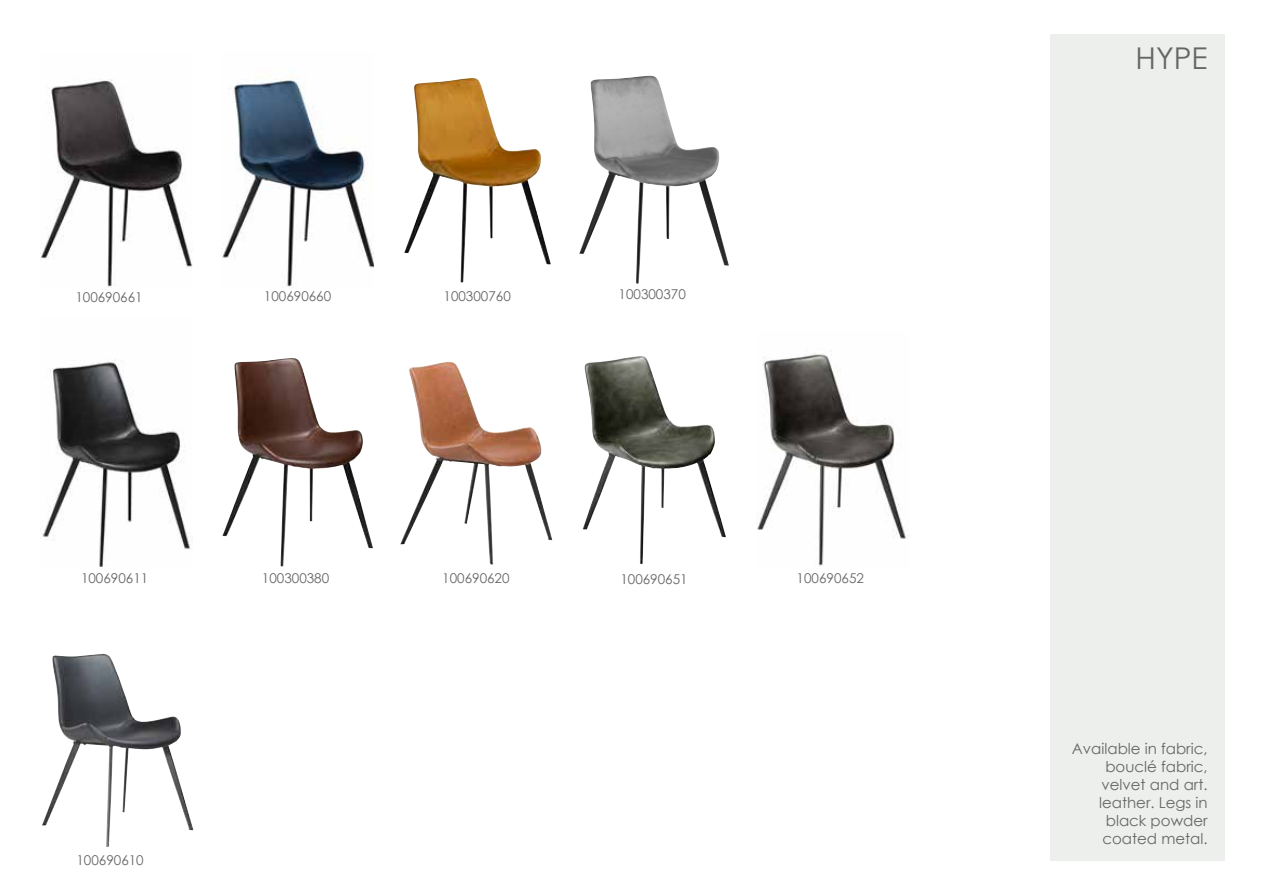
<style>
.page{position:relative;width:1263px;height:893px;background:#fff}
.page>*{position:absolute;margin:0;border:0;box-sizing:border-box;transform-origin:0 0}
.t1{font:30px "Century Gothic";color:#666}
.t2{font:15px/18px "Century Gothic";color:#666;text-align:right}
.t3{font:13.5px "Century Gothic";color:#666}
</style>
<div class="page">
<div style="left:1050px;top:34px;width:175px;height:826px;background:#ecefeb"></div>
<img style="left:40px;top:79px;width:153px;height:208px">
<img style="left:222px;top:77px;width:152px;height:210px">
<img style="left:404px;top:78px;width:147px;height:205px">
<img style="left:400px;top:362px;width:152px;height:202px">
<img style="left:41px;top:359px;width:152px;height:208px">
<img style="left:42px;top:654px;width:57px;height:171px">
<img style="left:582px;top:356px;width:144px;height:208px">
<img style="left:757px;top:354px;width:149px;height:213px">
<img style="left:222px;top:358px;width:151px;height:208px">
<img style="left:579px;top:76px;width:150px;height:208px">
<p class="t3" style="left:75px;top:288px;width:69px">100690661</p>
<p class="t3" style="left:264px;top:287px;width:69px">100690660</p>
<p class="t3" style="left:443px;top:286px;width:69px">100300760</p>
<p class="t3" style="left:618px;top:285px;width:69px">100300370</p>
<p class="t3" style="left:81px;top:569px;width:69px">100690611</p>
<p class="t3" style="left:442px;top:569px;width:69px">100690620</p>
<p class="t3" style="left:620px;top:569px;width:69px">100690651</p>
<p class="t3" style="left:797px;top:569px;width:69px">100690652</p>
<p class="t3" style="left:262px;top:569px;width:69px">100300380</p>
<p class="t3" style="left:76px;top:850px;width:69px">100690610</p>
<h1 class="t1" style="left:1135px;top:37px;width:74px">HYPE</h1>
<p class="t2" style="left:1072px;top:739px;width:137px">Available in fabric, bouclé fabric, velvet and art. leather. Legs in black powder coated metal.</p>
</div>
